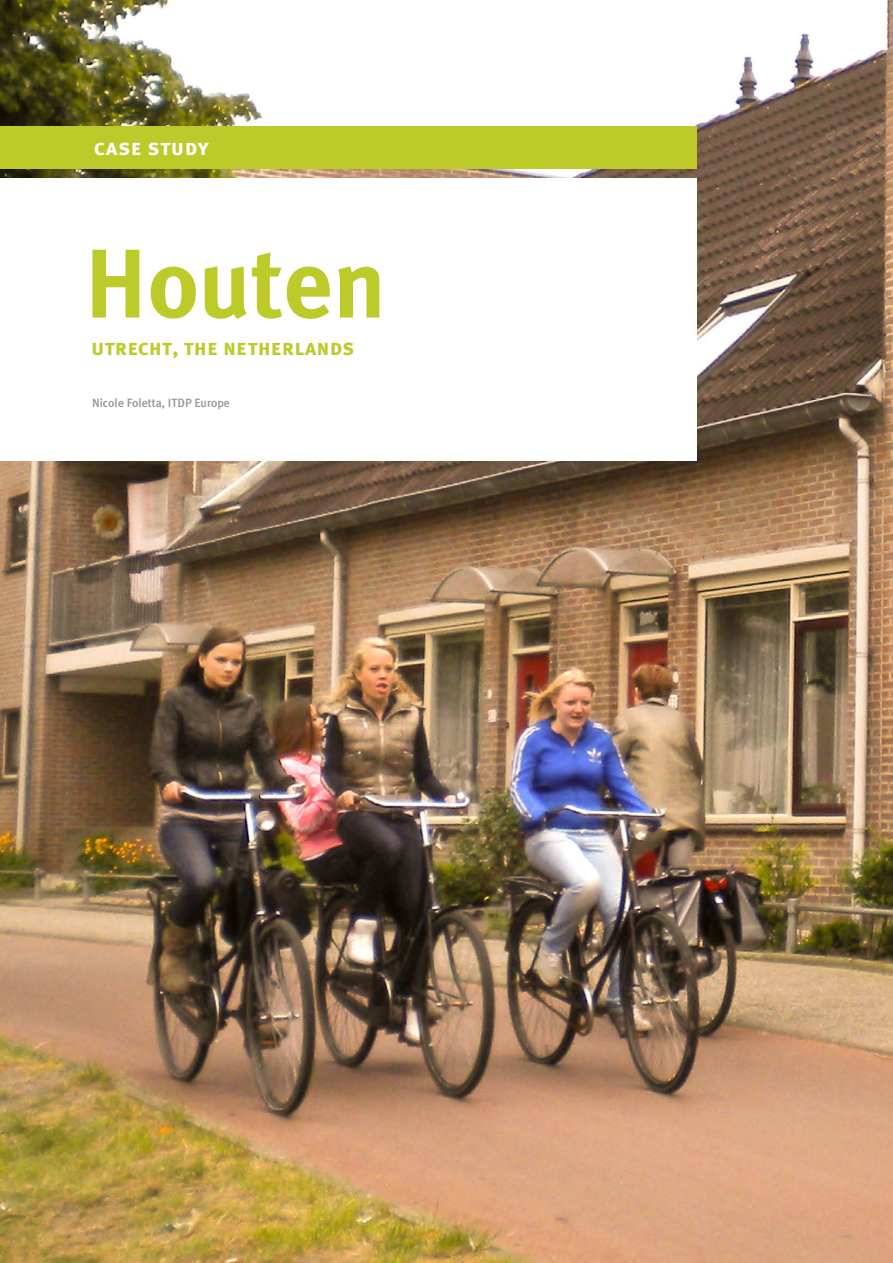
<style>
.page{position:relative;width:893px;height:1263px;background:#fff}
.page>*{position:absolute;margin:0;border:0;box-sizing:border-box;transform-origin:0 0}
.t1{font:700 97.5px "Meta Plus";color:#bdcb2a}
.t2{font:22.5px "Meta Plus Bold Caps";color:#bdcb2a}
.t3{font:22.5px "Meta Plus Bold Caps";letter-spacing:.02em;color:#fff}
.t4{font:500 12px "Meta Plus";color:#939598}
</style>
<div class="page">
<img style="left:0;top:0;width:893px;height:1263px">
<div style="left:0;top:179px;width:697px;height:282px;background:#fff"></div>
<div style="left:0;top:126px;width:697px;height:42px;background:#bdcb2a"></div>
<h2 class="t3" style="left:94px;top:134px;width:116px">case study</h2>
<h1 class="t1" style="left:84px;top:227px;width:303px">Houten</h1>
<h2 class="t2" style="left:91px;top:334px;width:265px">utrecht, the netherlands</h2>
<p class="t4" style="left:92px;top:396px;width:139px">Nicole Foletta, ITDP Europe</p>
</div>
